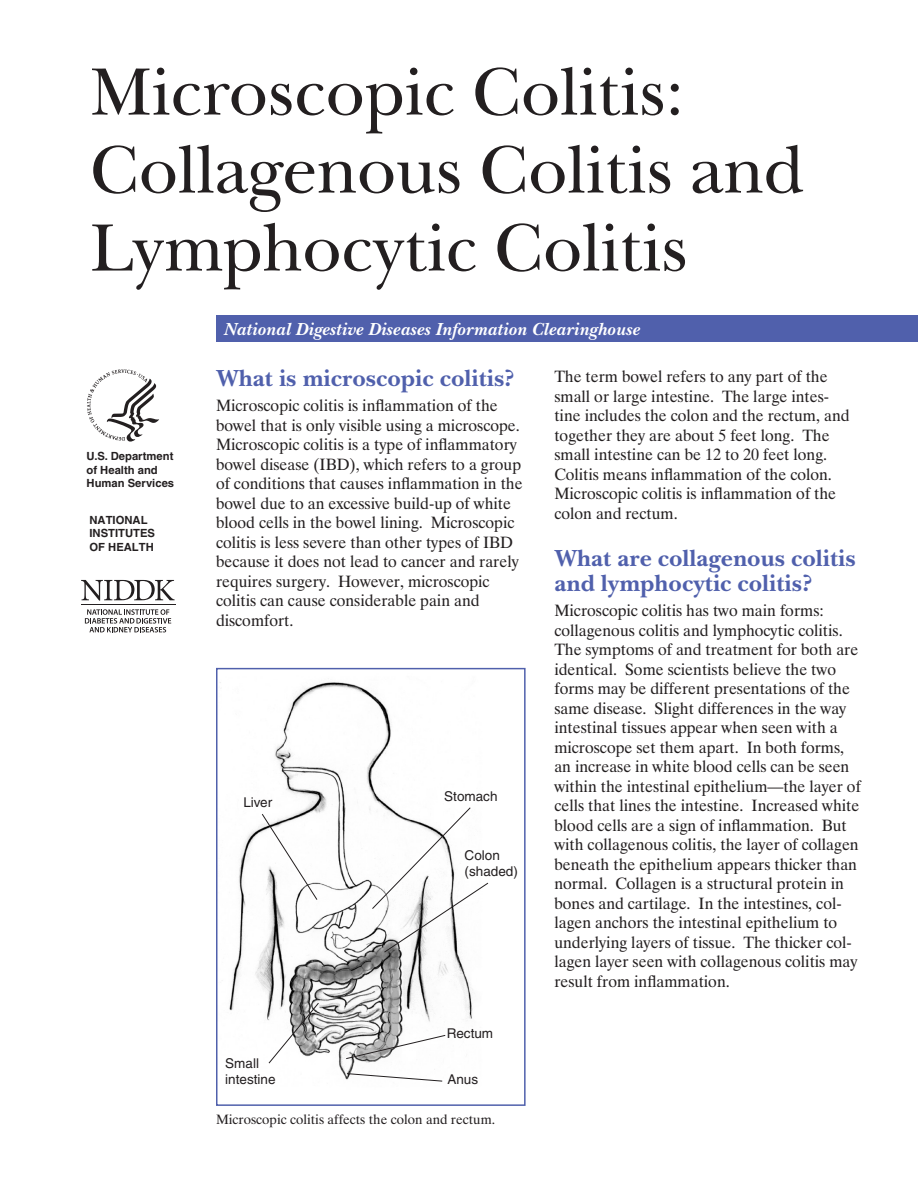
<style>
.page{position:relative;width:918px;height:1188px;background:#fff}
.page>*{position:absolute;margin:0;border:0;box-sizing:border-box;transform-origin:0 0}
.t1{font:69px/78px "New Baskerville ITC";color:#231f20}
.t2{font:700 24px/25.5px "New Baskerville ITC";color:#5060ac}
.t3{font:italic 700 18px "New Baskerville ITC";color:#fff}
.t4{font:16.35px/19.5px "Dutch 801 BT";color:#231f20}
.t5{font:13.5px/15.8px "Helvetica";color:#231f20}
.t6{font:13.5px "Dutch 801 BT";color:#231f20}
.t7{font:700 11.25px/13.5px "Helvetica";color:#231f20}
</style>
<div class="page">
<img style="left:220px;top:682px;width:253px;height:397px">
<div style="left:216px;top:315px;width:702px;height:27px;background:#5060ac"></div>
<svg style="left:87px;top:369px;width:72px;height:72px"></svg>
<svg style="left:81px;top:580px;width:94px;height:21px"></svg>
<hr style="left:81px;top:604px;width:95px;height:1px;background:#231f20">
<svg style="left:85px;top:609px;width:86px;height:23px"></svg>
<svg style="left:345px;top:1034px;width:101px;height:26px"></svg>
<svg style="left:268px;top:1002px;width:52px;height:62px"></svg>
<svg style="left:261px;top:813px;width:57px;height:88px"></svg>
<svg style="left:371px;top:807px;width:118px;height:146px"></svg>
<svg style="left:346px;top:1073px;width:97px;height:9px"></svg>
<div style="left:216px;top:668px;width:310px;height:438px;border:2px solid #5060ac"></div>
<h1 class="t1" style="left:90px;top:54px;width:715px">Microscopic Colitis:<br>Collagenous Colitis and<br>Lymphocytic Colitis</h1>
<p class="t3" style="left:224px;top:318px;width:418px">National Digestive Diseases Information Clearinghouse</p>
<p class="t7" style="left:87px;top:449px;width:89px">U.S. Department of Health and<br>Human Services</p>
<h6 class="t7" style="left:89px;top:513px;width:67px">NATIONAL<br>INSTITUTES<br>OF HEALTH</h6>
<h2 class="t2" style="left:216px;top:366px;width:300px">What is microscopic colitis?</h2>
<p class="t4" style="left:216px;top:396px;width:308px">Microscopic colitis is inflammation of the bowel that is only visible using a microscope.<br>Microscopic colitis is a type of inflammatory bowel disease (IBD), which refers to a group of conditions that causes inflammation in the bowel due to an excessive build-up of white blood cells in the bowel lining. Microscopic colitis is less severe than other types of IBD because it does not lead to cancer and rarely requires surgery. However, microscopic colitis can cause considerable pain and discomfort.</p>
<p class="t5" style="left:243px;top:795px;width:30px">Liver</p>
<p class="t5" style="left:225px;top:1055px;width:52px">Small intestine</p>
<p class="t5" style="left:444px;top:788px;width:55px">Stomach</p>
<p class="t5" style="left:465px;top:848px;width:55px">Colon (shaded)</p>
<p class="t5" style="left:447px;top:1026px;width:48px">Rectum</p>
<p class="t5" style="left:447px;top:1071px;width:32px">Anus</p>
<p class="t6" style="left:216px;top:1111px;width:281px">Microscopic colitis affects the colon and rectum.</p>
<p class="t4" style="left:554px;top:367px;width:297px">The term bowel refers to any part of the small or large intestine. The large intes&shy;tine includes the colon and the rectum, and together they are about 5 feet long. The small intestine can be 12 to 20 feet long.<br>Colitis means inflammation of the colon.<br>Microscopic colitis is inflammation of the colon and rectum.</p>
<h2 class="t2" style="left:554px;top:546px;width:303px">What are collagenous colitis and lymphocytic colitis?</h2>
<p class="t4" style="left:554px;top:601px;width:308px">Microscopic colitis has two main forms: collagenous colitis and lymphocytic colitis.<br>The symptoms of and treatment for both are identical. Some scientists believe the two forms may be different presentations of the same disease. Slight differences in the way intestinal tissues appear when seen with a microscope set them apart. In both forms, an increase in white blood cells can be seen within the intestinal epithelium—the layer of cells that lines the intestine. Increased white blood cells are a sign of inflammation. But with collagenous colitis, the layer of collagen beneath the epithelium appears thicker than normal. Collagen is a structural protein in bones and cartilage. In the intestines, col&shy;lagen anchors the intestinal epithelium to underlying layers of tissue. The thicker col&shy;lagen layer seen with collagenous colitis may result from inflammation.</p>
</div>
